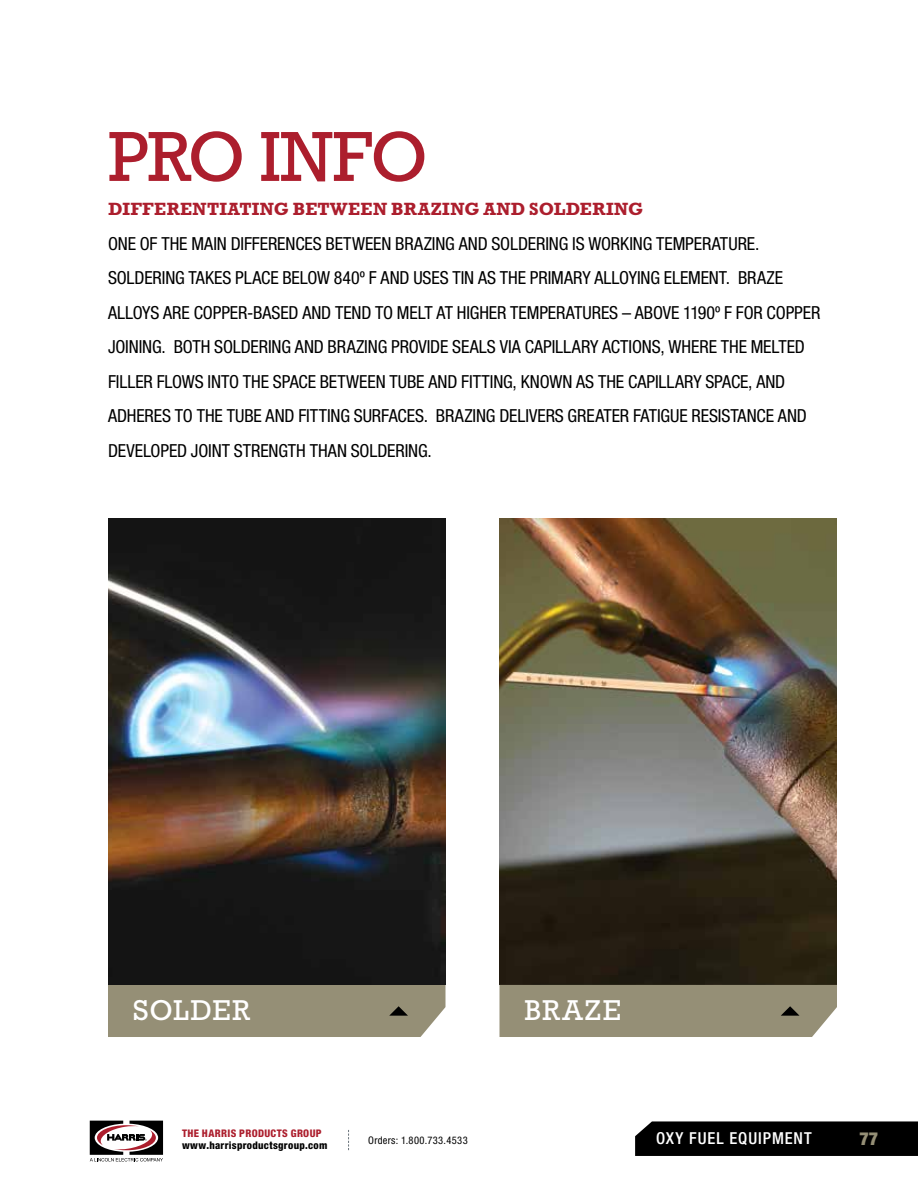
<style>
.page{position:relative;width:918px;height:1188px;background:#fff}
.page>*{position:absolute;margin:0;border:0;box-sizing:border-box;transform-origin:0 0}
.t1{font:72px "Rockwell Std";letter-spacing:-.02em;color:#ac1e2d}
.t2{font:29.1px "Rockwell Std";letter-spacing:.045em;color:#fff}
.t3{font:condensed 18px/34.5px "Helvetica Neue LT Std";letter-spacing:-.005em;color:#000}
.t4{font:700 18px "Rockwell Std";letter-spacing:.015em;color:#ac1e2d}
.t5{font:900 condensed 18px "Helvetica Neue LT Std";color:#958f76}
.t6{font:500 condensed 16.5px "Helvetica Neue LT Std";letter-spacing:.06em;color:#fff}
.t7{font:800 condensed 10.5px "Helvetica Neue LT Std";letter-spacing:.025em;color:#000}
.t8{font:800 condensed 10.5px "Helvetica Neue LT Std";letter-spacing:.03em;color:#ac1e2d}
.t9{font:condensed 10.5px "Helvetica Neue LT Std";letter-spacing:.04em;color:#000}
.s1{font-family:"Futura Std";font-weight:400;font-stretch:normal;color:#fff}
</style>
<div class="page">
<svg style="left:635px;top:1121px;width:283px;height:35px;background:#060606"></svg>
<svg style="left:90px;top:1121px;width:73px;height:40px"></svg>
<svg style="left:348px;top:1130px;width:1px;height:20px"></svg>
<div style="left:108px;top:985px;width:338px;height:52px;background:#958f76"></div>
<img style="left:108px;top:518px;width:338px;height:467px">
<img style="left:500px;top:518px;width:337px;height:467px">
<div style="left:500px;top:985px;width:337px;height:52px;background:#958f76"></div>
<h1 class="t1" style="left:108px;top:115px;width:321px">PRO INFO</h1>
<p class="t4" style="left:108px;top:199px;width:537px">DIFFERENTIATING BETWEEN BRAZING AND SOLDERING</p>
<p class="t3" style="left:108px;top:226px;width:714px">ONE OF THE MAIN DIFFERENCES BETWEEN BRAZING AND SOLDERING IS WORKING TEMPERATURE.<br>SOLDERING TAKES PLACE BELOW 840o F AND USES TIN AS THE PRIMARY ALLOYING ELEMENT. BRAZE ALLOYS ARE COPPER-BASED AND TEND TO MELT AT HIGHER TEMPERATURES – ABOVE 1190o F FOR COPPER JOINING. BOTH SOLDERING AND BRAZING PROVIDE SEALS VIA CAPILLARY ACTIONS, WHERE THE MELTED FILLER FLOWS INTO THE SPACE BETWEEN TUBE AND FITTING, KNOWN AS THE CAPILLARY SPACE, AND ADHERES TO THE TUBE AND FITTING SURFACES. BRAZING DELIVERS GREATER FATIGUE RESISTANCE AND DEVELOPED JOINT STRENGTH THAN SOLDERING.</p>
<h2 class="t2" style="left:133px;top:993px;width:119px">SOLDER</h2>
<h2 class="t2" style="left:525px;top:993px;width:98px">BRAZE</h2>
<p class="t8" style="left:182px;top:1126px;width:141px">THE HARRIS PRODUCTS GROUP</p>
<p class="t7" style="left:182px;top:1139px;width:147px">www.harrisproductsgroup.com</p>
<p class="t9" style="left:368px;top:1135px;width:101px">Orders: 1.800.733.4533</p>
<p class="t6" style="left:656px;top:1128px;width:157px">OXY FUEL EQUIPMENT</p>
<p class="t5" style="left:860px;top:1128px;width:30px">77<span class="s1">77</span></p>
</div>
